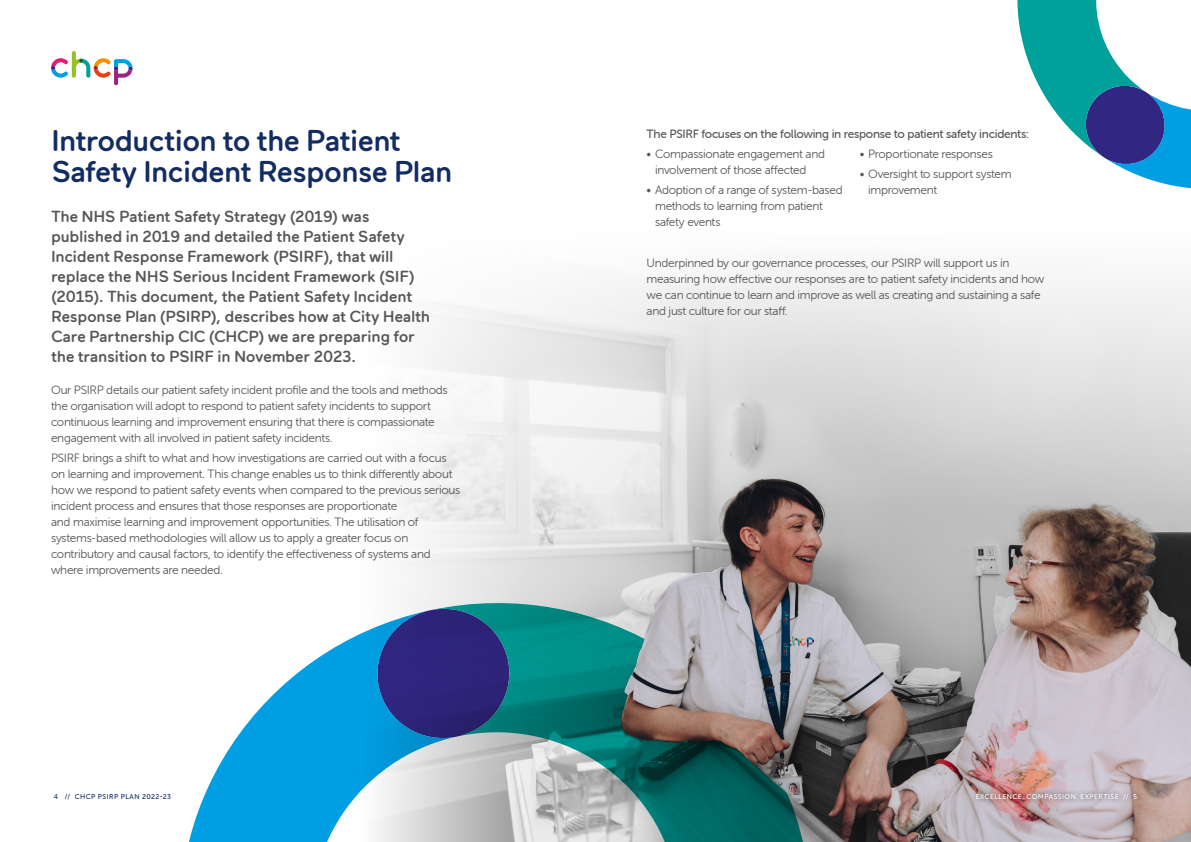
<style>
.page{position:relative;width:1191px;height:842px;background:#fff}
.page>*{position:absolute;margin:0;border:0;box-sizing:border-box;transform-origin:0 0}
.t1{font:500 30px/31px "Maax Rounded";letter-spacing:-.03em;color:#132c62}
.t2{font:500 16px/20px "Maax Rounded";letter-spacing:-.02em;color:#575756}
.t3{font:12px/16px "Museo Sans Rounded 300";letter-spacing:-.025em;color:#575756}
.t4{font:12px "Museo Sans Rounded 500";letter-spacing:-.025em;color:#575756}
.t5{font:7px "Museo Sans Rounded 500";letter-spacing:.07em;color:#fff}
.t6{font:7px "Museo Sans Rounded 500";letter-spacing:.07em;color:#132c62}
</style>
<div class="page">
<img style="left:396px;top:268px;width:795px;height:574px">
<svg style="left:396px;top:603px;width:34px;height:7px"></svg>
<svg style="left:430px;top:574px;width:390px;height:268px;background:#6e9093"></svg>
<svg style="left:189px;top:610px;width:268px;height:232px"></svg>
<svg style="left:1017px;top:0;width:174px;height:189px"></svg>
<svg style="left:51px;top:51px;width:82px;height:34px"></svg>
<div style="left:970px;top:788px;width:172px;height:17px;background:#000;opacity:.75"></div>
<h1 class="t1" style="left:51px;top:124px;width:403px">Introduction to the Patient<br>Safety Incident Response Plan</h1>
<p class="t2" style="left:51px;top:206px;width:380px">The NHS Patient Safety Strategy (2019) was published in 2019 and detailed the Patient Safety Incident Response Framework (PSIRF), that will replace the NHS Serious Incident Framework (SIF) (2015). This document, the Patient Safety Incident Response Plan (PSIRP), describes how at City Health Care Partnership CIC (CHCP) we are preparing for the transition to PSIRF in November 2023.</p>
<p class="t3" style="left:51px;top:382px;width:398px">Our PSIRP details our patient safety incident profile and the tools and methods the organisation will adopt to respond to patient safety incidents to support continuous learning and improvement ensuring that there is compassionate engagement with all involved in patient safety incidents.</p>
<p class="t3" style="left:51px;top:450px;width:411px">PSIRF brings a shift to what and how investigations are carried out with a focus on learning and improvement. This change enables us to think differently about how we respond to patient safety events when compared to the previous serious incident process and ensures that those responses are proportionate<br>and maximise learning and improvement opportunities. The utilisation of systems-based methodologies will allow us to apply a greater focus on contributory and causal factors, to identify the effectiveness of systems and where improvements are needed.</p>
<p class="t4" style="left:646px;top:127px;width:384px">The PSIRF focuses on the following in response to patient safety incidents:</p>
<p class="t3" style="left:655px;top:146px;width:172px;text-indent:-9px">• Compassionate engagement and involvement of those affected</p>
<p class="t3" style="left:655px;top:182px;width:189px;text-indent:-9px">• Adoption of a range of system-based methods to learning from patient safety events</p>
<p class="t3" style="left:859px;top:146px;width:135px">• Proportionate responses</p>
<p class="t3" style="left:868px;top:166px;width:145px;text-indent:-9px">• Oversight to support system improvement</p>
<p class="t3" style="left:646px;top:255px;width:399px">Underpinned by our governance processes, our PSIRP will support us in measuring how effective our responses are to patient safety incidents and how we can continue to learn and improve as well as creating and sustaining a safe and just culture for our staff.</p>
<p class="t6" style="left:54px;top:793px;width:119px">4 // CHCP PSIRP PLAN 2022-23</p>
<p class="t5" style="left:975px;top:793px;width:163px">EXCELLENCE. COMPASSION. EXPERTISE // 5</p>
</div>
